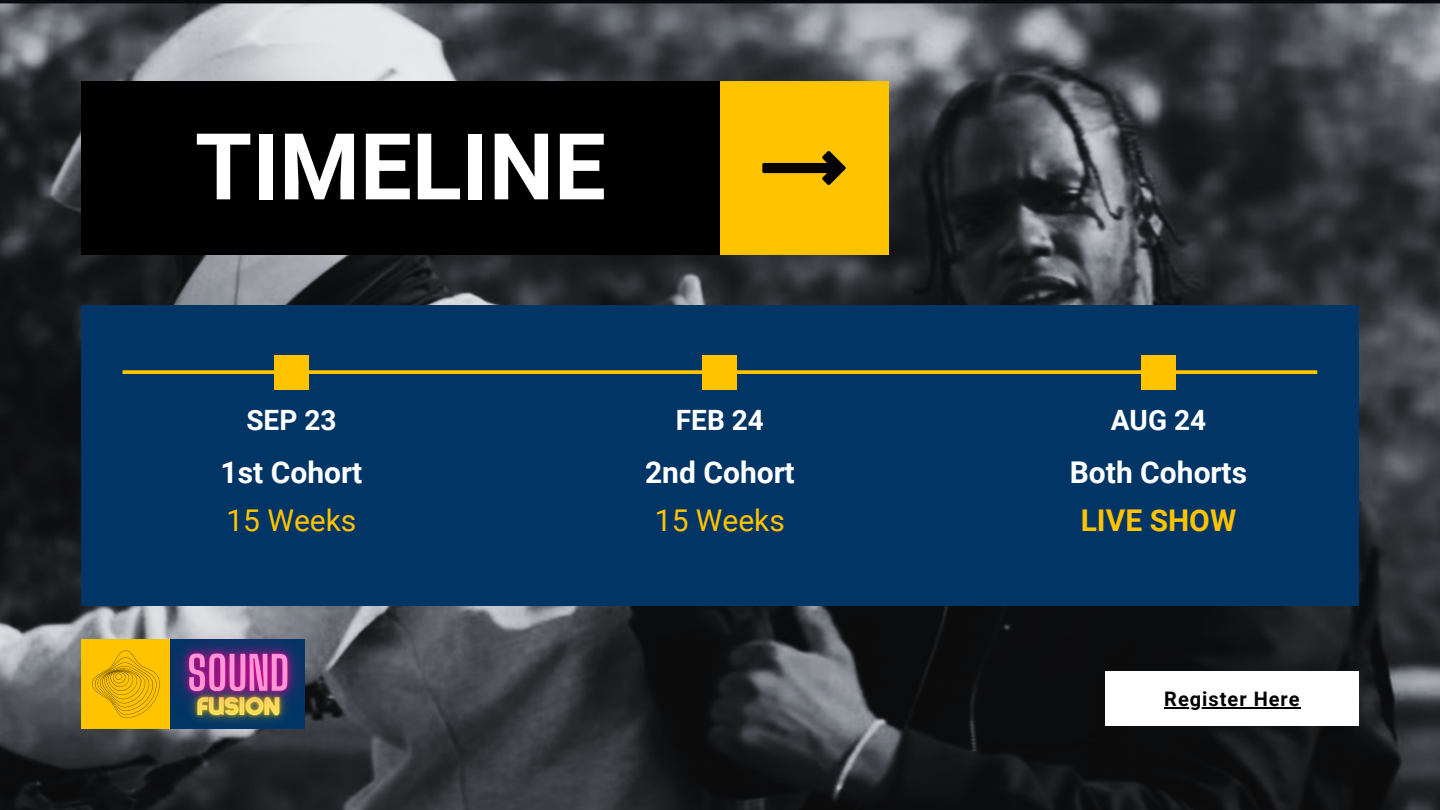
<style>
.page{position:relative;width:1440px;height:810px;background:#fff}
.page>*{position:absolute;margin:0;border:0;box-sizing:border-box;transform-origin:0 0}
.t1{font:700 92.3px "Roboto";color:#fff}
.t2{font:700 30px "Roboto";color:#fff}
.t3{font:30px "Roboto";color:#ffc300}
.t4{font:700 30px "Roboto";color:#ffc300}
.t5{font:700 28px "Roboto";color:#fff}
.t6{font:700 20px "Roboto";letter-spacing:.05em;color:#000}
</style>
<div class="page">
<img style="left:0;top:0;width:1440px;height:810px">
<div style="left:81px;top:306px;width:1278px;height:300px;background:#003566"></div>
<div style="left:81px;top:81px;width:639px;height:174px;background:#000"></div>
<div style="left:720px;top:81px;width:168px;height:174px;background:#ffc300"></div>
<svg style="left:762px;top:151px;width:84px;height:34px"></svg>
<svg style="left:123px;top:370px;width:1194px;height:4px;background:#efba06"></svg>
<div style="left:274px;top:355px;width:35px;height:34px;background:#ffc300"></div>
<div style="left:703px;top:355px;width:34px;height:34px;background:#ffc300"></div>
<div style="left:1141px;top:355px;width:35px;height:34px;background:#ffc300"></div>
<div style="left:81px;top:639px;width:90px;height:90px;background:#ffc300"></div>
<svg style="left:92px;top:650px;width:42px;height:68px"></svg>
<img style="left:134px;top:606px;width:208px;height:148px">
<div style="left:1105px;top:672px;width:254px;height:54px;background:#fff"></div>
<hr style="left:1164px;top:707px;width:137px;height:2px;background:#000">
<p class="t1" style="left:195px;top:114px;width:412px">TIMELINE</p>
<p class="t5" style="left:246px;top:404px;width:92px">SEP 23</p>
<p class="t5" style="left:676px;top:404px;width:90px">FEB 24</p>
<p class="t5" style="left:1111px;top:404px;width:97px">AUG 24</p>
<p class="t2" style="left:221px;top:456px;width:143px">1st Cohort</p>
<p class="t3" style="left:226px;top:504px;width:132px">15 Weeks</p>
<p class="t2" style="left:645px;top:456px;width:151px">2nd Cohort</p>
<p class="t3" style="left:655px;top:504px;width:132px">15 Weeks</p>
<p class="t2" style="left:1070px;top:456px;width:179px">Both Cohorts</p>
<p class="t4" style="left:1081px;top:503px;width:157px">LIVE SHOW</p>
<p class="t6" style="left:1164px;top:687px;width:137px">Register Here</p>
</div>
